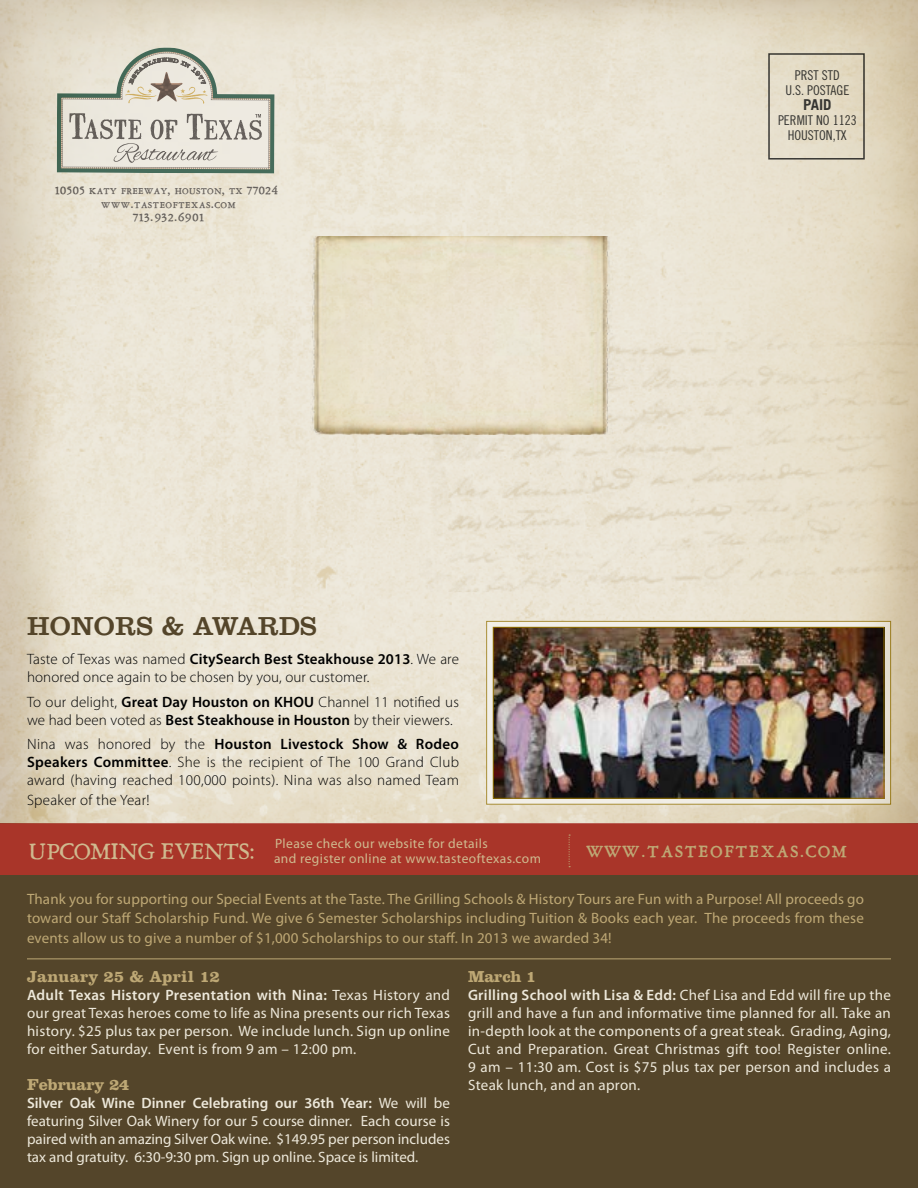
<style>
.page{position:relative;width:918px;height:1188px;background:#fff}
.page>*{position:absolute;margin:0;border:0;box-sizing:border-box;transform-origin:0 0}
.t1{font:31.5px "Grit Primer";color:#cfba8f}
.t2{font:27px "Clarendon";letter-spacing:.01em;color:#54452a}
.t3{font:700 22.5px "Grit Primer";letter-spacing:.08em;color:#bea875}
.t4{font:700 16.95px "Grit Primer";letter-spacing:.05em;color:#3b3533}
.t5{font:700 16.5px "Clarendon";color:#bea875}
.t6{font:15px/18px "Myriad Pro";letter-spacing:.02em;color:#ede8da;text-align:justify}
.t7{font:300 15px/18px "Myriad Pro";letter-spacing:.01em;color:#000}
.t8{font:15px/19.5px "Myriad Pro";letter-spacing:.01em;color:#bea875;text-align:justify}
.t9{font:700 15px "Trade Gothic";color:#000}
.t10{font:13.5px/15px "Myriad Pro";letter-spacing:.03em;color:#cfba8f}
.t11{font:13.5px/15px "Trade Gothic Cond Eighteen";color:#000;text-align:center}
.t12{font:700 11.85px/13.5px "Grit Primer";letter-spacing:.035em;color:#3b3533;text-align:center}
.s1{font-size:16.95px}
.s2{font-weight:600}
</style>
<div class="page">
<div style="left:0;top:875px;width:918px;height:313px;background:#54452a"></div>
<div style="left:0;top:824px;width:918px;height:51px;background:#a93529"></div>
<svg style="left:569px;top:835px;width:1px;height:32px"></svg>
<hr style="left:27px;top:958px;width:864px;height:1px;background:#bea875">
<img style="left:0;top:0;width:918px;height:824px">
<img style="left:495px;top:629px;width:387px;height:168px">
<div style="left:493px;top:627px;width:391px;height:172px;border:1px solid #937100"></div>
<p class="t12" style="left:56px;top:183px;width:224px"><span class="s1">10505</span> katy freeway<span class="s1">,</span> houston<span class="s1">,</span> tx <span class="s1">77024 </span>www<span class="s1">.</span>tasteoftexas<span class="s1">.</span>com</p>
<p class="t4" style="left:133px;top:206px;width:73px">713.932.6901</p>
<h2 class="t2" style="left:27px;top:610px;width:291px">HONORS &amp; AWARDS</h2>
<p class="t7" style="left:27px;top:650px;width:434px">Taste of Texas was named <span class="s2">CitySearch Best Steakhouse 2013</span>. We are honored once again to be chosen by you, our customer.</p>
<p class="t7" style="left:27px;top:693px;width:433px">To our delight, <span class="s2">Great Day Houston on KHOU</span> Channel 11 notified us we had been voted as <span class="s2">Best Steakhouse in Houston</span> by their viewers.</p>
<p class="t7" style="left:27px;top:736px;width:434px;text-align:justify">Nina was honored by the <span class="s2">Houston Livestock Show &amp; Rodeo Speakers Committee</span>. She is the recipient of The 100 Grand Club award (having reached 100,000 points). Nina was also named Team</p>
<p class="t7" style="left:27px;top:791px;width:124px">Speaker of the Year!</p>
<p class="t11" style="left:785px;top:68px;width:65px">PRST STD<br>U.S. POSTAGE</p>
<p class="t9" style="left:803px;top:95px;width:30px">PAID</p>
<p class="t11" style="left:778px;top:113px;width:80px">PERMIT NO 1123<br>HOUSTON,TX</p>
<h1 class="t1" style="left:30px;top:830px;width:227px">Upcoming EvenTS:</h1>
<p class="t10" style="left:274px;top:836px;width:268px">Please check our website for details<br>and register online at www.tasteoftexas.com</p>
<h3 class="t3" style="left:587px;top:837px;width:262px">www.TASTEOFTEXAS.COM</h3>
<p class="t8" style="left:27px;top:889px;width:838px">Thank you for supporting our Special Events at the Taste. The Grilling Schools &amp; History Tours are Fun with a Purpose! All proceeds go toward our Staff Scholarship Fund. We give 6 Semester Scholarships including Tuition &amp; Books each year. The proceeds from these events allow us to give a number of $1,000 Scholarships to our staff. In 2013 we awarded 34!</p>
<p class="t5" style="left:27px;top:966px;width:195px">January 25 &amp; April 12</p>
<p class="t6" style="left:27px;top:986px;width:424px"><span class="s2">Adult Texas History Presentation with Nina:</span> Texas History and our great Texas heroes come to life as Nina presents our rich Texas history. $25 plus tax per person. We include lunch. Sign up online for either Saturday. Event is from 9 am – 12:00 pm.</p>
<p class="t5" style="left:27px;top:1074px;width:104px">February 24</p>
<p class="t6" style="left:27px;top:1094px;width:425px"><span class="s2">Silver Oak Wine Dinner Celebrating our 36th Year:</span> We will be featuring Silver Oak Winery for our 5 course dinner. Each course is paired with an amazing Silver Oak wine. $149.95 per person includes tax and gratuity. 6:30-9:30 pm. Sign up online. Space is limited.</p>
<p class="t5" style="left:468px;top:966px;width:70px">March 1</p>
<p class="t6" style="left:468px;top:986px;width:425px"><span class="s2">Grilling School with Lisa &amp; Edd:</span> Chef Lisa and Edd will fire up the grill and have a fun and informative time planned for all. Take an in-depth look at the components of a great steak. Grading, Aging, Cut and Preparation. Great Christmas gift too! Register online.<br>9 am – 11:30 am. Cost is $75 plus tax per person and includes a Steak lunch, and an apron.</p>
</div>
